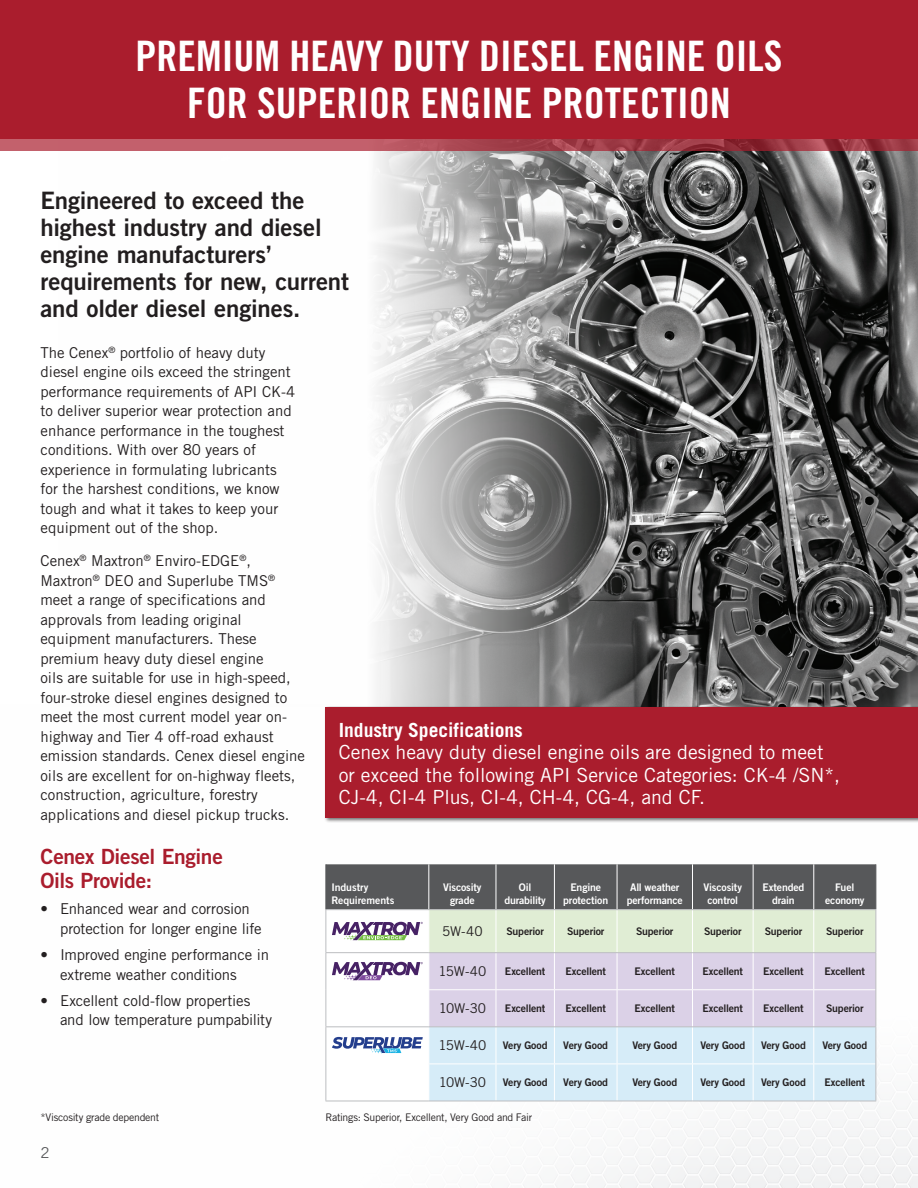
<style>
.page{position:relative;width:918px;height:1188px;background:#fff}
.page>*{position:absolute;margin:0;border:0;box-sizing:border-box;transform-origin:0 0}
.t1{font:42px/46.5px "Trade Gothic LT Std Bd Cn 20";color:#fff;text-align:center}
.t2{font:24px/27px "Trade Gothic LT Std Bd 2";letter-spacing:-.005em;color:#231f20}
.t3{font:21px/24px "Trade Gothic LT Std Bd 2";letter-spacing:-.015em;color:#aa1d2d}
.t4{font:19.5px/22.5px "Trade Gothic LT Std";color:#fff}
.t5{font:700 19.5px "Trade Gothic LT Std";color:#fff}
.t6{font:15px/19.5px "Trade Gothic LT Std";color:#231f20}
.t7{font:15px "Trade Gothic LT Std";color:#57585a}
.t8{font:13.5px "Trade Gothic LT Std";letter-spacing:-.015em;color:#231f20}
.t9{font:10.5px "Trade Gothic LT Std Bd 2";letter-spacing:-.015em;color:#231f20}
.t10{font:10.5px/12.6px "Trade Gothic LT Std Bd 2";letter-spacing:-.01em;color:#fff;text-align:center}
.t11{font:10.5px "Trade Gothic LT Std";letter-spacing:-.025em;color:#231f20}
.s1{font-family:"Trade Gothic LT Std";font-size:13.5px}
</style>
<div class="page">
<img style="left:368px;top:151px;width:550px;height:555px">
<div style="left:324px;top:706px;width:594px;height:117px;background:#231f20;opacity:.65"></div>
<div style="left:326px;top:707px;width:592px;height:110px;background:#aa1d2d"></div>
<div style="left:0;top:0;width:918px;height:138px;background:#aa1d2d"></div>
<svg style="left:0;top:138px;width:918px;height:13px;background:#ad4853"></svg>
<hr style="left:326px;top:1101px;width:103px;height:1px;background:#bcbdc0">
<hr style="left:429px;top:1101px;width:67px;height:1px;background:#bcbdc0">
<hr style="left:496px;top:1101px;width:58px;height:1px;background:#bcbdc0">
<hr style="left:554px;top:1101px;width:63px;height:1px;background:#bcbdc0">
<hr style="left:617px;top:1101px;width:75px;height:1px;background:#bcbdc0">
<hr style="left:692px;top:1101px;width:61px;height:1px;background:#bcbdc0">
<hr style="left:753px;top:1101px;width:61px;height:1px;background:#bcbdc0">
<hr style="left:814px;top:1101px;width:62px;height:1px;background:#bcbdc0">
<hr style="left:876px;top:910px;width:1px;height:42px;background:#bcbdc0">
<hr style="left:876px;top:953px;width:1px;height:37px;background:#bcbdc0">
<hr style="left:876px;top:990px;width:1px;height:36px;background:#bcbdc0">
<hr style="left:876px;top:1027px;width:1px;height:37px;background:#bcbdc0">
<hr style="left:876px;top:1064px;width:1px;height:37px;background:#bcbdc0">
<hr style="left:876px;top:864px;width:1px;height:45px;background:#57585a">
<svg style="left:326px;top:864px;width:550px;height:237px;background:#c3c8ce"></svg>
<h1 class="t1" style="left:136px;top:33px;width:648px">PREMIUM HEAVY DUTY DIESEL ENGINE OILS<br>FOR SUPERIOR ENGINE PROTECTION</h1>
<h2 class="t2" style="left:40px;top:186px;width:310px">Engineered to exceed the highest industry and diesel engine manufacturers’ requirements for new, current and older diesel engines.</h2>
<p class="t6" style="left:40px;top:343px;width:256px">The Cenex<sup>®</sup> portfolio of heavy duty diesel engine oils exceed the stringent performance requirements of API CK-4 to deliver superior wear protection and enhance performance in the toughest conditions. With over 80 years of experience in formulating lubricants for the harshest conditions, we know tough and what it takes to keep your equipment out of the shop.</p>
<p class="t6" style="left:40px;top:551px;width:266px">Cenex<sup>®</sup> Maxtron<sup>®</sup> Enviro-EDGE<sup>®</sup>, Maxtron<sup>®</sup> DEO and Superlube TMS<sup>® </sup>meet a range of specifications and approvals from leading original equipment manufacturers. These premium heavy duty diesel engine<br>oils are suitable for use in high-speed, four-stroke diesel engines designed to meet the most current model year on&shy;highway and Tier 4 off-road exhaust emission standards. Cenex diesel engine oils are excellent for on-highway fleets, construction, agriculture, forestry applications and diesel pickup trucks.</p>
<h3 class="t3" style="left:40px;top:844px;width:184px">Cenex Diesel Engine<br>Oils Provide:</h3>
<p class="t6" style="left:60px;top:899px;width:203px;text-indent:-20px">• Enhanced wear and corrosion protection for longer engine life</p>
<p class="t6" style="left:60px;top:945px;width:211px;text-indent:-20px">• Improved engine performance in extreme weather conditions</p>
<p class="t6" style="left:60px;top:991px;width:214px;text-indent:-20px">• Excellent cold-flow properties and low temperature pumpability</p>
<h3 class="t5" style="left:339px;top:718px;width:186px">Industry Specifications</h3>
<h3 class="t4" style="left:339px;top:741px;width:503px">Cenex heavy duty diesel engine oils are designed to meet or exceed the following API Service Categories: CK-4 /SN*,<br>CJ-4, CI-4 Plus, CI-4, CH-4, CG-4, and CF.</h3>
<p class="t10" style="left:331px;top:881px;width:65px;text-align:left">Industry<br>Requirements</p>
<p class="t10" style="left:443px;top:881px;width:40px">Viscosity grade</p>
<p class="t10" style="left:504px;top:881px;width:43px">Oil durability</p>
<p class="t10" style="left:563px;top:881px;width:47px">Engine protection</p>
<p class="t10" style="left:627px;top:881px;width:58px">All weather performance</p>
<p class="t10" style="left:704px;top:881px;width:40px">Viscosity control</p>
<p class="t10" style="left:762px;top:881px;width:44px">Extended drain</p>
<p class="t10" style="left:825px;top:881px;width:41px">Fuel economy</p>
<p class="t8" style="left:442px;top:923px;width:42px">5W-40</p>
<p class="t9" style="left:506px;top:925px;width:39px">Superior</p>
<p class="t9" style="left:567px;top:925px;width:39px">Superior</p>
<p class="t9" style="left:636px;top:925px;width:39px">Superior</p>
<p class="t9" style="left:704px;top:925px;width:39px">Superior</p>
<p class="t9" style="left:765px;top:925px;width:39px">Superior</p>
<p class="t9" style="left:826px;top:925px;width:39px">Superior</p>
<p class="t8" style="left:438px;top:963px;width:49px">15W-40</p>
<p class="t9" style="left:505px;top:965px;width:42px">Excellent</p>
<p class="t9" style="left:565px;top:965px;width:42px">Excellent</p>
<p class="t9" style="left:634px;top:965px;width:42px">Excellent</p>
<p class="t9" style="left:703px;top:965px;width:42px">Excellent</p>
<p class="t9" style="left:763px;top:965px;width:42px">Excellent</p>
<p class="t9" style="left:825px;top:965px;width:42px">Excellent</p>
<p class="t8" style="left:439px;top:1000px;width:49px">10W-30</p>
<p class="t9" style="left:505px;top:1002px;width:42px">Excellent</p>
<p class="t9" style="left:565px;top:1002px;width:42px">Excellent</p>
<p class="t9" style="left:634px;top:1002px;width:42px">Excellent</p>
<p class="t9" style="left:703px;top:1002px;width:42px">Excellent</p>
<p class="t9" style="left:763px;top:1002px;width:42px">Excellent</p>
<p class="t9" style="left:826px;top:1002px;width:39px">Superior</p>
<p class="t9" style="left:438px;top:1039px;width:111px"><span class="s1">15W-40</span> Very Good</p>
<p class="t9" style="left:563px;top:1039px;width:46px">Very Good</p>
<p class="t9" style="left:632px;top:1039px;width:46px">Very Good</p>
<p class="t9" style="left:700px;top:1039px;width:46px">Very Good</p>
<p class="t9" style="left:761px;top:1039px;width:46px">Very Good</p>
<p class="t9" style="left:822px;top:1039px;width:46px">Very Good</p>
<p class="t9" style="left:439px;top:1076px;width:110px"><span class="s1">10W-30</span> Very Good</p>
<p class="t9" style="left:563px;top:1076px;width:46px">Very Good</p>
<p class="t9" style="left:632px;top:1076px;width:46px">Very Good</p>
<p class="t9" style="left:700px;top:1076px;width:46px">Very Good</p>
<p class="t9" style="left:761px;top:1076px;width:46px">Very Good</p>
<p class="t9" style="left:825px;top:1076px;width:42px">Excellent</p>
<p class="t11" style="left:325px;top:1111px;width:208px">Ratings: Superior, Excellent, Very Good and Fair</p>
<p class="t11" style="left:40px;top:1111px;width:120px">*Viscosity grade dependent</p>
<p class="t7" style="left:40px;top:1144px;width:11px">2</p>
</div>
